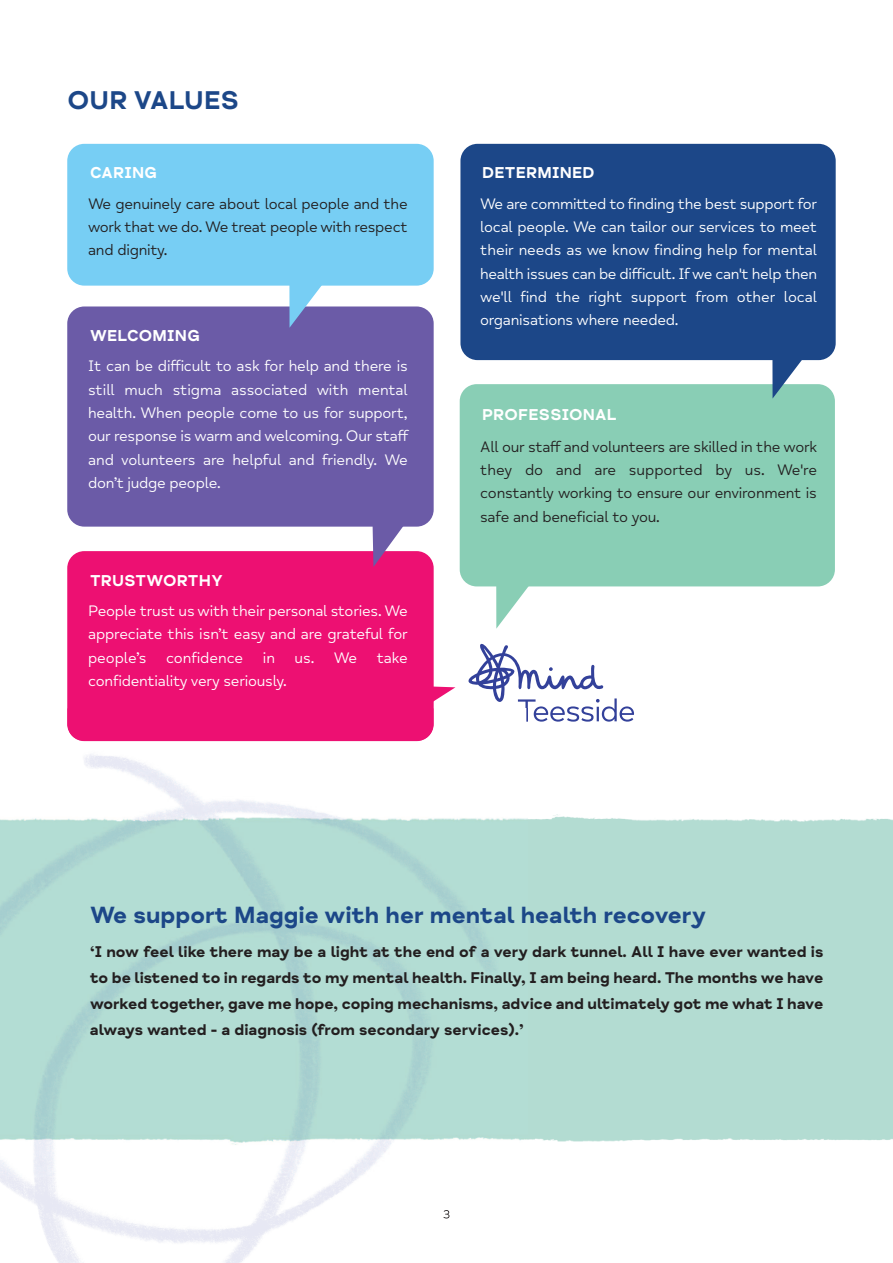
<style>
.page{position:relative;width:893px;height:1263px;background:#fff}
.page>*{position:absolute;margin:0;border:0;box-sizing:border-box;transform-origin:0 0}
.t1{font:700 26.25px "Mind Meridian";letter-spacing:.01em;color:#1c4788}
.t2{font:700 24px "Mind Meridian";color:#1c4788}
.t3{font:700 16.2px "Mind Meridian";letter-spacing:.015em;color:#fff}
.t4{font:700 15.9px/25.8px "Mind Meridian";color:#231f20;text-align:justify}
.t5{font:15.6px/23.4px "Mind Meridian";letter-spacing:-.015em;color:#fff;text-align:justify}
.t6{font:15.6px/23.4px "Mind Meridian";letter-spacing:-.015em;color:#231f20;text-align:justify}
</style>
<div class="page">
<div style="left:460px;top:144px;width:376px;height:216px;background:#1c4788;border-radius:17px"></div>
<div style="left:460px;top:384px;width:375px;height:202px;background:#89ceb5;border-radius:17px"></div>
<svg style="left:772px;top:360px;width:38px;height:39px"></svg>
<svg style="left:496px;top:586px;width:38px;height:43px"></svg>
<div style="left:67px;top:306px;width:367px;height:221px;background:#6b5ba7;border-radius:17px"></div>
<div style="left:67px;top:551px;width:367px;height:190px;background:#ed1072;border-radius:17px"></div>
<svg style="left:372px;top:526px;width:38px;height:41px"></svg>
<svg style="left:433px;top:685px;width:22px;height:23px"></svg>
<div style="left:67px;top:144px;width:367px;height:142px;background:#77cef4;border-radius:17px"></div>
<svg style="left:289px;top:285px;width:38px;height:43px"></svg>
<svg style="left:468px;top:644px;width:166px;height:78px"></svg>
<img style="left:0;top:708px;width:528px;height:555px">
<svg style="left:443px;top:1210px;width:6px;height:8px"></svg>
<img style="left:67px;top:724px;width:367px;height:17px">
<img style="left:400px;top:708px;width:23px;height:14px">
<img style="left:468px;top:708px;width:60px;height:14px">
<h1 class="t1" style="left:67px;top:90px;width:173px">OUR VALUES</h1>
<p class="t3" style="left:90px;top:167px;width:69px">CARING</p>
<p class="t6" style="left:88px;top:193px;width:321px">We genuinely care about local people and the work that we do. We treat people with respect and dignity.</p>
<p class="t3" style="left:90px;top:330px;width:111px">WELCOMING</p>
<p class="t5" style="left:88px;top:356px;width:322px">It can be difficult to ask for help and there is still much stigma associated with mental health. When people come to us for support, our response is warm and welcoming. Our staff and volunteers are helpful and friendly. We don’t judge people.</p>
<p class="t3" style="left:90px;top:575px;width:134px">TRUSTWORTHY</p>
<p class="t5" style="left:88px;top:601px;width:321px">People trust us with their personal stories. We appreciate this isn’t easy and are grateful for people’s</p>
<p class="t5" style="left:166px;top:647px;width:79px">confidence</p>
<p class="t5" style="left:263px;top:647px;width:14px">in</p>
<p class="t5" style="left:295px;top:647px;width:64px">us. We</p>
<p class="t5" style="left:377px;top:647px;width:33px">take</p>
<p class="t5" style="left:88px;top:671px;width:200px">confidentiality very seriously.</p>
<p class="t3" style="left:482px;top:167px;width:114px">DETERMINED</p>
<p class="t5" style="left:480px;top:193px;width:338px">We are committed to finding the best support for local people. We can tailor our services to meet their needs as we know finding help for mental health issues can be difficult. Ifwe can't help then we'll find the right support from other local organisations where needed.</p>
<p class="t3" style="left:482px;top:409px;width:136px">PROFESSIONAL</p>
<p class="t6" style="left:480px;top:436px;width:338px">All our staff and volunteers are skilled in the work they do and are supported by us. We're constantly working to ensure our environment is safe and beneficial to you.</p>
<h2 class="t2" style="left:90px;top:906px;width:618px">We support Maggie with her mental health recovery</h2>
<p class="t4" style="left:90px;top:940px;width:735px">‘I now feel like there may be a light at the end of a very dark tunnel. All I have ever wanted is to be listened to in regards to my mental health. Finally, I am being heard. The months we have worked together, gave me hope, coping mechanisms, advice and ultimately got me what I have always wanted - a diagnosis (from secondary services).’</p>
</div>
